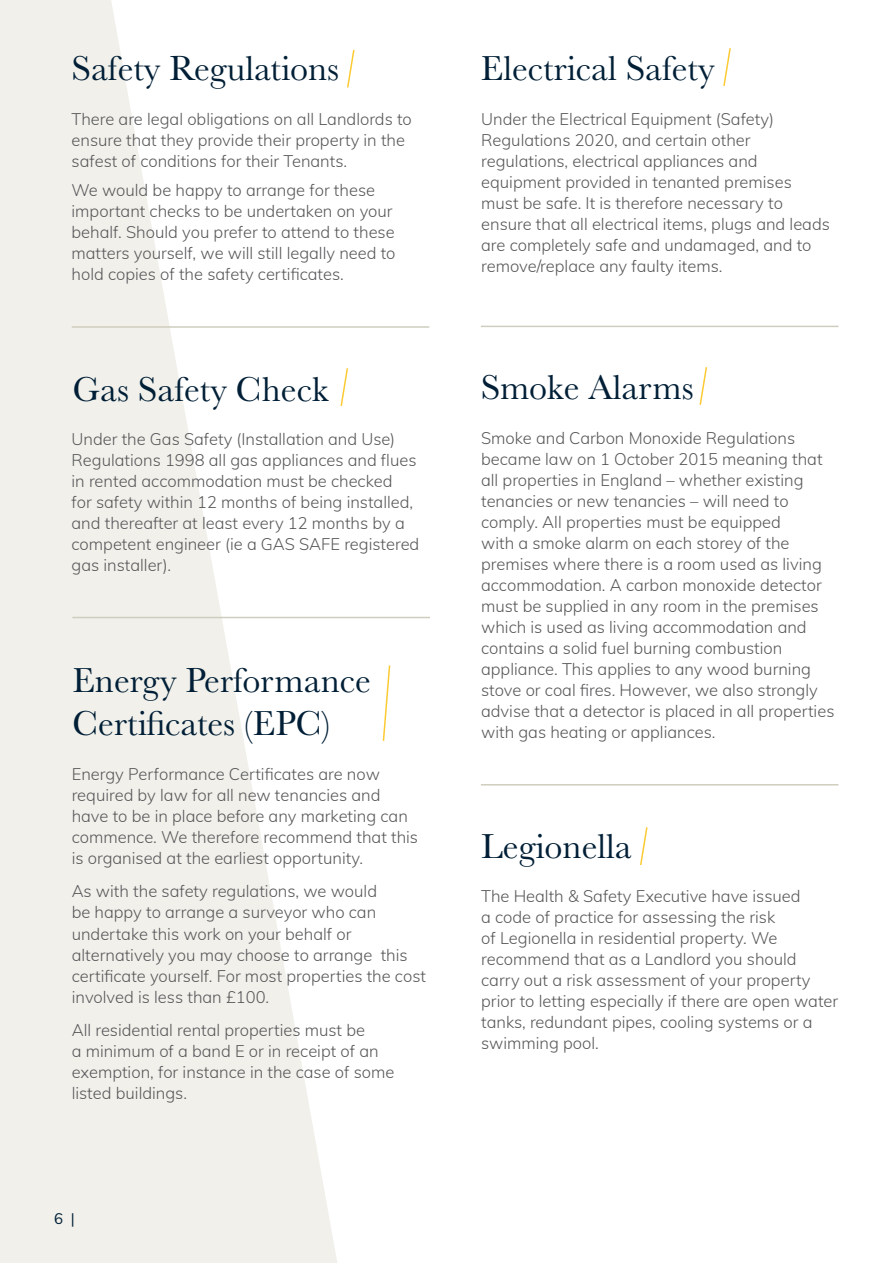
<style>
.page{position:relative;width:893px;height:1263px;background:#fff}
.page>*{position:absolute;margin:0;border:0;box-sizing:border-box;transform-origin:0 0}
.t1{font:36px/43.2px "Baskerville";color:#001f36}
.t2{font:300 16.5px/21px "Mulish";color:#58585a}
.t3{font:15px "Mulish";color:#001f36}
</style>
<div class="page">
<svg style="left:0;top:0;width:337px;height:1263px;fill:#f1f0eb"></svg>
<svg style="left:347px;top:49px;width:8px;height:39px"></svg>
<svg style="left:640px;top:827px;width:8px;height:38px"></svg>
<svg style="left:340px;top:368px;width:8px;height:38px"></svg>
<svg style="left:382px;top:665px;width:9px;height:76px"></svg>
<svg style="left:699px;top:367px;width:8px;height:38px"></svg>
<svg style="left:723px;top:48px;width:8px;height:38px"></svg>
<hr style="left:72px;top:326px;width:357px;height:2px;background:#cfcebe">
<hr style="left:72px;top:617px;width:358px;height:1px;background:#cfcebe">
<hr style="left:481px;top:784px;width:357px;height:1px;background:#cfcebe">
<hr style="left:481px;top:326px;width:357px;height:1px;background:#cfcebe">
<h1 class="t1" style="left:72px;top:47px;width:269px">Safety Regulations</h1>
<p class="t2" style="left:72px;top:108px;width:342px">There are legal obligations on all Landlords to ensure that they provide their property in the safest of conditions for their Tenants.</p>
<p class="t2" style="left:72px;top:179px;width:325px">We would be happy to arrange for these important checks to be undertaken on your behalf. Should you prefer to attend to these matters yourself, we will still legally need to hold copies of the safety certificates.</p>
<h1 class="t1" style="left:72px;top:367px;width:258px">Gas Safety Check</h1>
<h1 class="t1" style="left:481px;top:47px;width:235px">Electrical Safety</h1>
<p class="t2" style="left:481px;top:108px;width:350px">Under the Electrical Equipment (Safety)<br>Regulations 2020, and certain other regulations, electrical appliances and equipment provided in tenanted premises must be safe. It is therefore necessary to ensure that all electrical items, plugs and leads are completely safe and undamaged, and to remove/replace any faulty items.</p>
<h1 class="t1" style="left:481px;top:366px;width:214px">Smoke Alarms</h1>
<p class="t2" style="left:72px;top:428px;width:349px">Under the Gas Safety (Installation and Use)<br>Regulations 1998 all gas appliances and flues in rented accommodation must be checked<br>for safety within 12 months of being installed, and thereafter at least every 12 months by a competent engineer (ie a GAS SAFE registered gas installer).</p>
<p class="t2" style="left:481px;top:426px;width:355px">Smoke and Carbon Monoxide Regulations became law on 1 October 2015 meaning that all properties in England – whether existing tenancies or new tenancies – will need to comply. All properties must be equipped<br>with a smoke alarm on each storey of the premises where there is a room used as living accommodation. A carbon monoxide detector must be supplied in any room in the premises which is used as living accommodation and contains a solid fuel burning combustion appliance. This applies to any wood burning stove or coal fires. However, we also strongly advise that a detector is placed in all properties with gas heating or appliances.</p>
<h1 class="t1" style="left:72px;top:658px;width:300px">Energy Performance<br>Certificates (EPC)</h1>
<p class="t2" style="left:72px;top:762px;width:348px">Energy Performance Certificates are now required by law for all new tenancies and have to be in place before any marketing can commence. We therefore recommend that this is organised at the earliest opportunity.</p>
<p class="t2" style="left:72px;top:880px;width:356px">As with the safety regulations, we would<br>be happy to arrange a surveyor who can undertake this work on your behalf or alternatively you may choose to arrange this certificate yourself. For most properties the cost involved is less than £100.</p>
<p class="t2" style="left:72px;top:1019px;width:324px">All residential rental properties must be<br>a minimum of a band E or in receipt of an exemption, for instance in the case of some listed buildings.</p>
<p class="t3" style="left:54px;top:1208px;width:22px">6 |</p>
<h1 class="t1" style="left:481px;top:825px;width:152px">Legionella</h1>
<p class="t2" style="left:481px;top:885px;width:359px">The Health &amp; Safety Executive have issued<br>a code of practice for assessing the risk<br>of Legionella in residential property. We recommend that as a Landlord you should carry out a risk assessment of your property prior to letting especially if there are open water tanks, redundant pipes, cooling systems or a swimming pool.</p>
</div>
